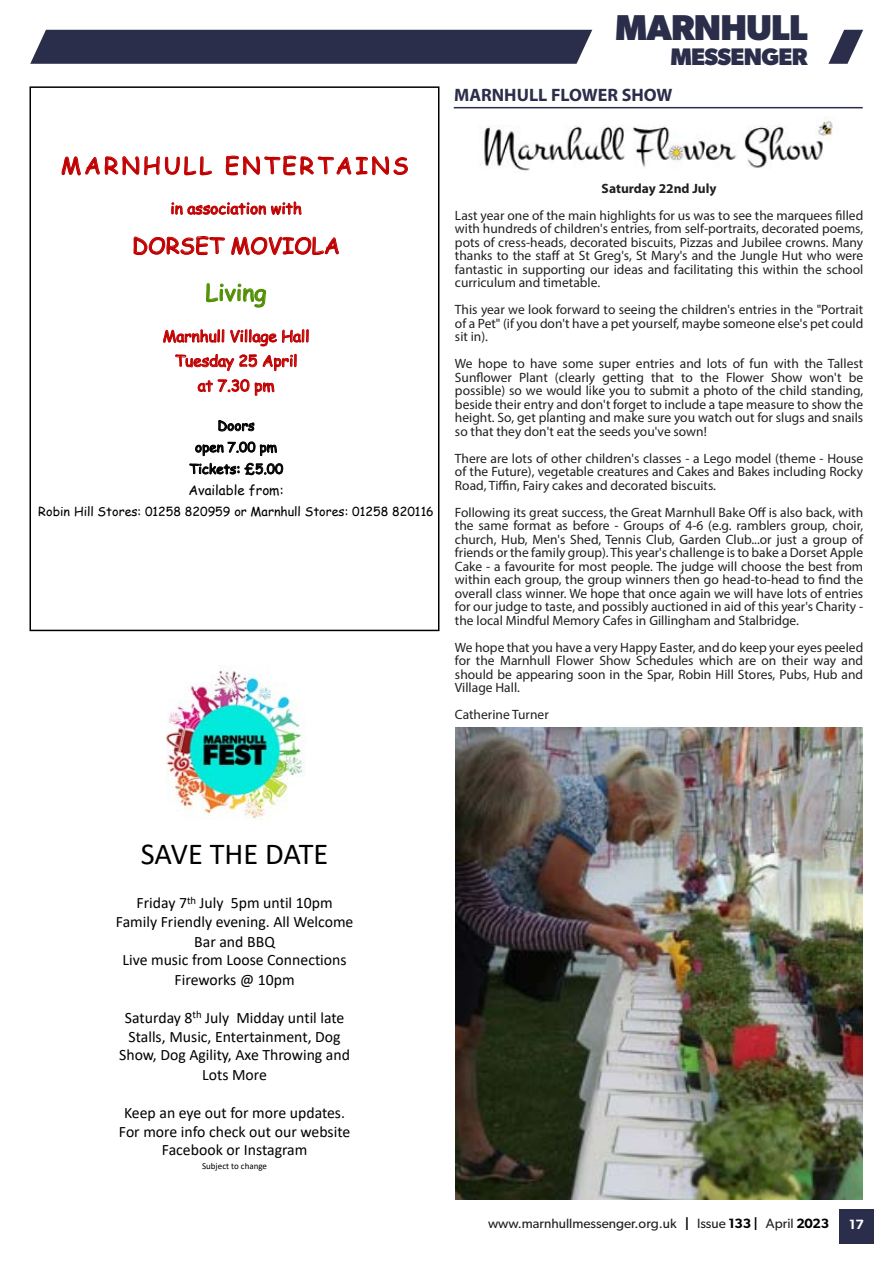
<style>
.page{position:relative;width:893px;height:1263px;background:#fff}
.page>*{position:absolute;margin:0;border:0;box-sizing:border-box;transform-origin:0 0}
.t1{font:700 36px "Gibson";letter-spacing:-.025em;color:#2b2e4a}
.t2{font:30.6px "Calibri";letter-spacing:-.005em;color:#000}
.t3{font:700 24px "Gibson";letter-spacing:-.025em;color:#2b2e4a}
.t4{font:22.65px "Comic Sans MS";letter-spacing:.13em;color:#c00000}
.t5{font:22.65px "Comic Sans MS";color:#4f8f00}
.t6{font:21.75px "Comic Sans MS";letter-spacing:-.005em;color:#c00000}
.t7{font:700 18px "Myriad Pro";color:#2b2e4a}
.t8{font:15.9px/19px "Calibri";color:#000;text-align:center}
.t9{font:15.15px/24.8px "Comic Sans MS";color:#c00000;text-align:center}
.t10{font:13.5px/13.5px "Myriad Pro";color:#211f22;text-align:justify}
.t11{font:13.5px "Gibson";color:#211f22}
.t12{font:700 13.5px "Myriad Pro";color:#211f22}
.t13{font:600 13.5px "Gibson";color:#fff}
.t14{font:13.35px "Comic Sans MS";letter-spacing:.005em;color:#000}
.t15{font:13.2px/21.6px "Comic Sans MS";letter-spacing:.005em;color:#000;text-align:center}
.t16{font:12.45px "Comic Sans MS";color:#000}
.t17{font:9px "Calibri";color:#000}
.s1{font-weight:600;color:#000}
</style>
<div class="page">
<div style="left:840px;top:1209px;width:34px;height:34px;background:#2b2e4a"></div>
<svg style="left:30px;top:29px;width:833px;height:35px"></svg>
<div style="left:30px;top:86px;width:409px;height:545px;border:2px solid #000"></div>
<img style="left:166px;top:665px;width:139px;height:155px">
<hr style="left:454px;top:107px;width:409px;height:1px;background:#2b2e4a">
<img style="left:480px;top:117px;width:353px;height:54px">
<img style="left:455px;top:727px;width:408px;height:472px">
<h1 class="t1" style="left:615px;top:7px;width:194px">MARNHULL</h1>
<h3 class="t3" style="left:670px;top:42px;width:139px">MESSENGER</h3>
<h3 class="t7" style="left:454px;top:83px;width:220px">MARNHULL FLOWER SHOW</h3>
<h3 class="t4" style="left:61px;top:149px;width:349px">MARNHULL ENTERTAINS</h3>
<p class="t9" style="left:170px;top:195px;width:133px">in association with</p>
<h3 class="t6" style="left:132px;top:230px;width:209px">DORSET MOVIOLA</h3>
<h3 class="t5" style="left:205px;top:276px;width:63px">Living</h3>
<p class="t9" style="left:163px;top:323px;width:148px">Marnhull Village Hall<br>Tuesday 25 April<br>at 7.30 pm</p>
<p class="t15" style="left:189px;top:414px;width:96px">Doors<br>open 7.00 pm<br>Tickets: £5.00</p>
<p class="t14" style="left:188px;top:481px;width:97px">Available from:</p>
<p class="t16" style="left:38px;top:502px;width:397px">Robin Hill Stores: 01258 820959 or Marnhull Stores: 01258 820116</p>
<p class="t12" style="left:602px;top:179px;width:116px">Saturday 22nd July</p>
<p class="t10" style="left:455px;top:208px;width:410px">Last year one of the main highlights for us was to see the marquees filled with hundreds of children's entries, from self-portraits, decorated poems, pots of cress-heads, decorated biscuits, Pizzas and Jubilee crowns. Many thanks to the staff at St Greg's, St Mary's and the Jungle Hut who were fantastic in supporting our ideas and facilitating this within the school curriculum and timetable.</p>
<p class="t10" style="left:455px;top:303px;width:410px">This year we look forward to seeing the children's entries in the "Portrait of a Pet" (if you don't have a pet yourself, maybe someone else's pet could sit in).</p>
<p class="t10" style="left:455px;top:357px;width:410px">We hope to have some super entries and lots of fun with the Tallest Sunflower Plant (clearly getting that to the Flower Show won't be possible) so we would like you to submit a photo of the child standing, beside their entry and don't forget to include a tape measure to show the height. So, get planting and make sure you watch out for slugs and snails so that they don't eat the seeds you've sown!</p>
<p class="t10" style="left:455px;top:451px;width:410px">There are lots of other children's classes - a Lego model (theme - House of the Future), vegetable creatures and Cakes and Bakes including Rocky Road, Tiffin, Fairy cakes and decorated biscuits.</p>
<p class="t10" style="left:455px;top:505px;width:410px">Following its great success, the Great Marnhull Bake Off is also back, with the same format as before - Groups of 4-6 (e.g. ramblers group, choir, church, Hub, Men's Shed, Tennis Club, Garden Club...or just a group of friends or the family group). This year's challenge is to bake a Dorset Apple Cake - a favourite for most people. The judge will choose the best from within each group, the group winners then go head-to-head to find the overall class winner. We hope that once again we will have lots of entries for our judge to taste, and possibly auctioned in aid of this year's Charity - the local Mindful Memory Cafes in Gillingham and Stalbridge.</p>
<p class="t10" style="left:455px;top:640px;width:410px">We hope that you have a very Happy Easter, and do keep your eyes peeled for the Marnhull Flower Show Schedules which are on their way and should be appearing soon in the Spar, Robin Hill Stores, Pubs, Hub and Village Hall.</p>
<p class="t10" style="left:455px;top:708px;width:95px">Catherine Turner</p>
<h2 class="t2" style="left:141px;top:833px;width:189px">SAVE THE DATE</h2>
<p class="t8" style="left:116px;top:893px;width:239px">Friday 7<sup>th</sup> July 5pm until 10pm<br>Family Friendly evening. All Welcome<br>Bar and BBQ<br>Live music from Loose Connections<br>Fireworks @ 10pm</p>
<p class="t8" style="left:119px;top:1007px;width:232px">Saturday 8<sup>th</sup> July Midday until late<br>Stalls, Music, Entertainment, Dog<br>Show, Dog Agility, Axe Throwing and<br>Lots More</p>
<p class="t8" style="left:119px;top:1102px;width:233px">Keep an eye out for more updates.<br>For more info check out our website<br>Facebook or Instagram</p>
<p class="t17" style="left:202px;top:1159px;width:66px">Subject to change</p>
<p class="t11" style="left:488px;top:1215px;width:343px">www.marnhullmessenger.org.uk <span class="s1">|</span> Issue <span class="s1">133 |</span> April <span class="s1">2023</span></p>
<p class="t13" style="left:849px;top:1216px;width:16px">17</p>
</div>
